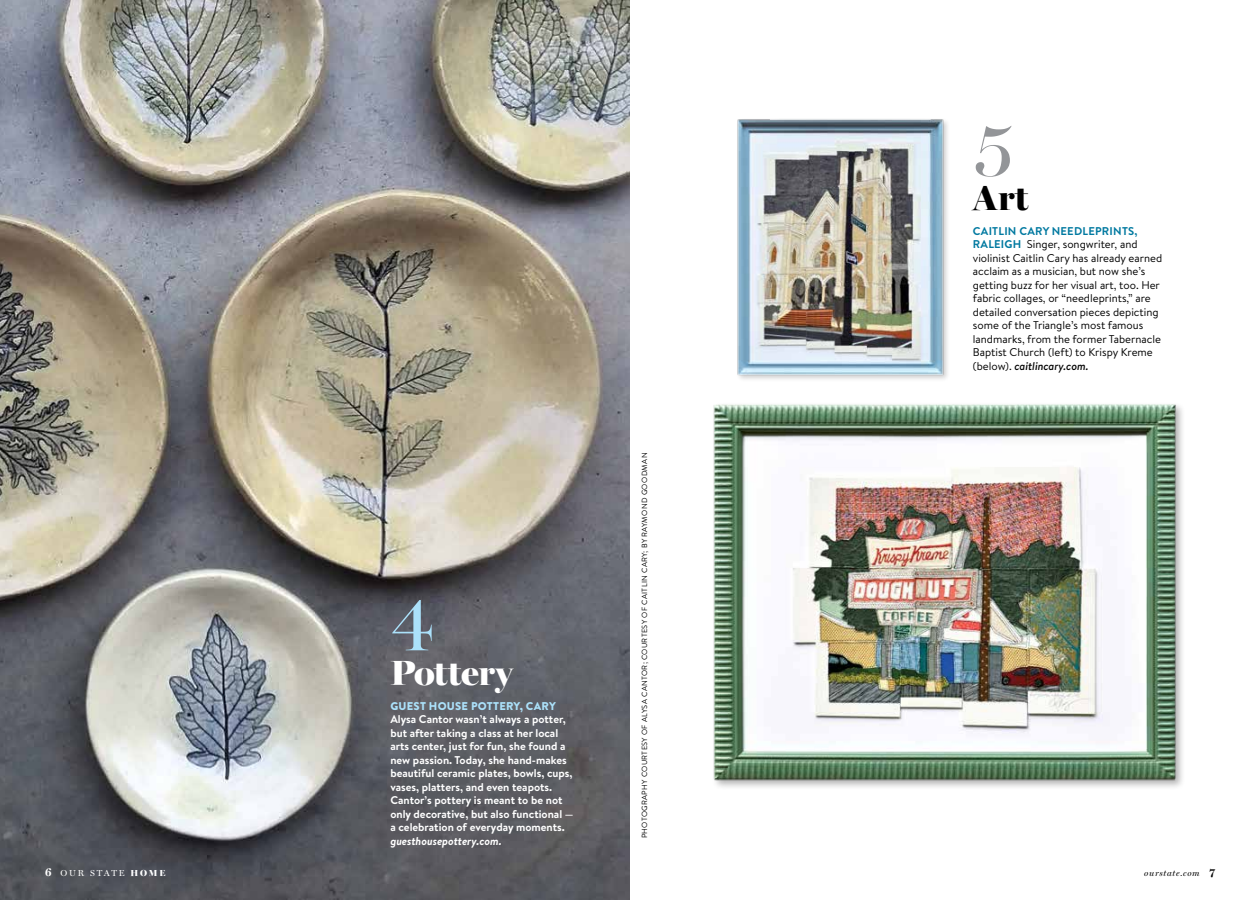
<style>
.page{position:relative;width:1260px;height:900px;background:#fff}
.page>*{position:absolute;margin:0;border:0;box-sizing:border-box;transform-origin:0 0}
.t1{font:80px "Miller Banner";color:#abe1fa}
.t2{font:80px "Miller Banner";color:#939598}
.t3{font:900 35px "Miller Banner";letter-spacing:-.005em;color:#fff}
.t4{font:900 35px "Miller Banner";color:#000}
.t5{font:11.25px/13.5px "Brandon Text";color:#000}
.t6{font:700 11.25px/13.5px "Brandon Text";color:#fff}
.t7{font:900 11.25px "Brandon Text";letter-spacing:.02em;color:#abe1fa}
.t8{font:italic 700 11.25px "Brandon Text";color:#fff}
.t9{font:8.75px "Miller Display";letter-spacing:.21em;color:#fff}
.t10{font:italic 8.75px "Miller Display";letter-spacing:.08em;color:#000}
.t11{font:7.5px "Brandon Text";letter-spacing:.045em;color:#000}
.s1{font-weight:700;color:#0079a0}
.s2{font-weight:500;font-style:italic}
.s3{font-weight:700;font-size:11.25px}
.s4{font-family:"Miller Banner";font-weight:900}
.s5{font-weight:700;font-style:normal;font-size:11.25px}
</style>
<div class="page">
<img style="left:0;top:0;width:630px;height:900px">
<img style="left:713px;top:404px;width:470px;height:383px">
<div style="left:736px;top:117px;width:215px;height:265px;background:#000;opacity:.2"></div>
<img style="left:736px;top:117px;width:210px;height:263px">
<h1 class="t1" style="left:390px;top:575px;width:47px">4</h1>
<h2 class="t3" style="left:390px;top:651px;width:124px">Pottery</h2>
<p class="t7" style="left:390px;top:698px;width:167px">GUEST HOUSE POTTERY, CARY</p>
<p class="t6" style="left:390px;top:712px;width:185px">Alysa Cantor wasn’t always a potter, but after taking a class at her local arts center, just for fun, she found a new passion. Today, she hand-makes beautiful ceramic plates, bowls, cups, vases, platters, and even teapots.<br>Cantor’s pottery is meant to be not only decorative, but also functional — a celebration of everyday moments.</p>
<p class="t8" style="left:390px;top:833px;width:113px">guesthousepottery.com.</p>
<p class="t11" style="left:640px;top:838px;width:387px;rotate:-90deg">PHOTOGRAPHY COURTESY OF ALYSA CANTOR; COURTESY OF CAITLIN CARY; BY RAYMOND GOODMAN</p>
<h1 class="t2" style="left:973px;top:101px;width:43px">5</h1>
<h2 class="t4" style="left:973px;top:177px;width:57px">Art</h2>
<p class="t5" style="left:973px;top:224px;width:191px"><span class="s1">CAITLIN CARY NEEDLEPRINTS, RALEIGH</span> Singer, songwriter, and violinist Caitlin Cary has already earned acclaim as a musician, but now she’s getting buzz for her visual art, too. Her fabric collages, or “needleprints,” are detailed conversation pieces depicting some of the Triangle’s most famous landmarks, from the former Tabernacle Baptist Church (left) to Krispy Kreme (below). <span class="s2">caitlincary.com.</span></p>
<p class="t9" style="left:45px;top:868px;width:122px"><span class="s3">6</span> OUR STATE <span class="s4">HOME</span></p>
<p class="t10" style="left:1144px;top:868px;width:72px">ourstate.com <span class="s5">7</span></p>
</div>
